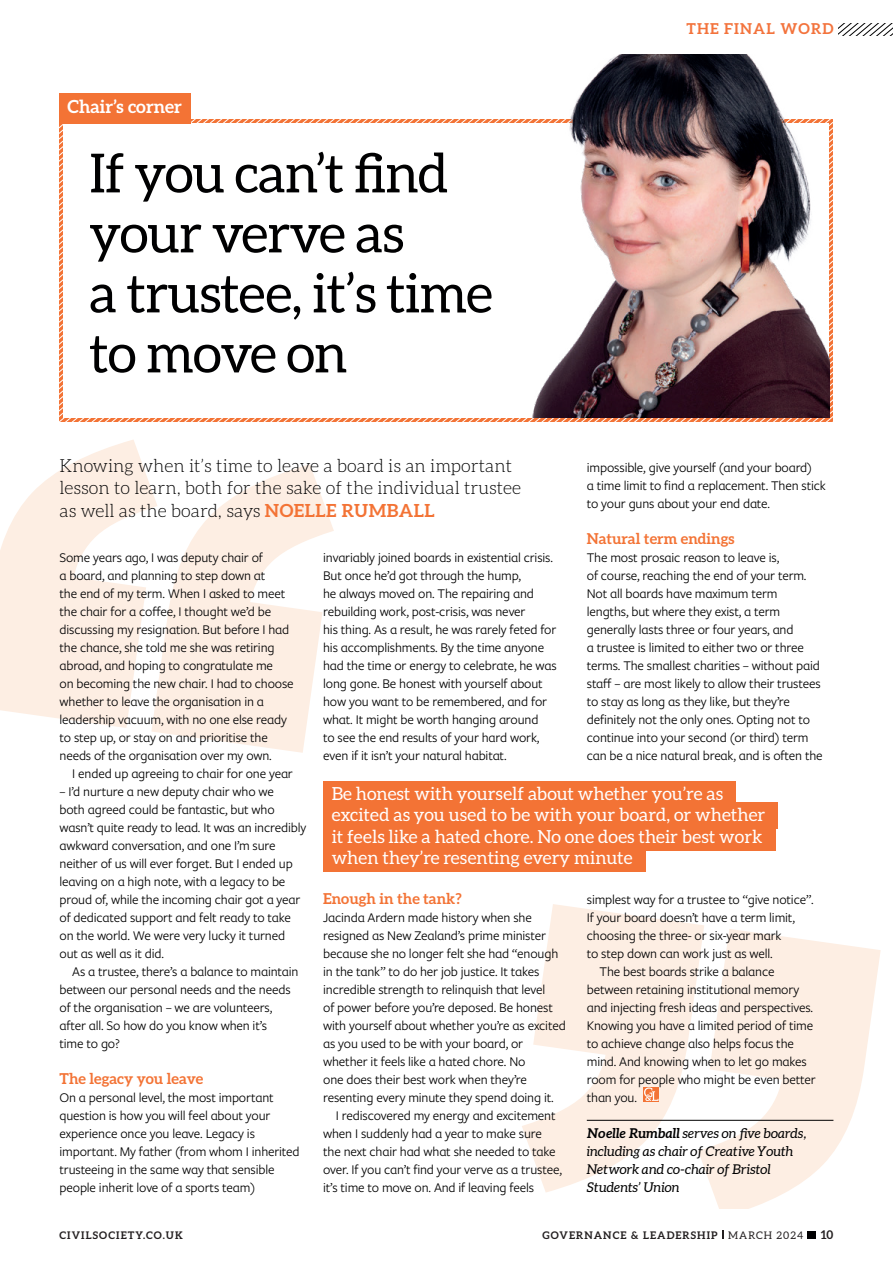
<style>
.page{position:relative;width:893px;height:1263px;background:#fff}
.page>*{position:absolute;margin:0;border:0;box-sizing:border-box;transform-origin:0 0}
.t1{font:54px/60px "Aleo";letter-spacing:-.02em;color:#000001}
.t2{font:18px/21.6px "Aleo";color:#fff}
.t3{font:300 18px/22.5px "Aleo";color:#000001}
.t4{font:700 18px "Aleo";color:#fff}
.t5{font:700 15px "Aleo";color:#f37335}
.t6{font:700 15px "Aleo";letter-spacing:.07em;color:#f3733c}
.t7{font:13.8px/18px "Freight Sans Pro";letter-spacing:-.01em;color:#000001}
.t8{font:italic 13.5px/18px "Aleo";color:#000001}
.t9{font:700 12px "Aleo";color:#231f20}
.t10{font:700 12px "Aleo";color:#000001}
.t11{font:700 10.5px "Aleo";letter-spacing:.1em;color:#231f20}
.t12{font:700 10.5px "Aleo";letter-spacing:.1em;color:#000001}
.s1{font-weight:700;color:#f37335}
.s2{font-weight:700}
.s3{font-weight:400}
</style>
<div class="page">
<svg style="left:839px;top:24px;width:54px;height:12px"></svg>
<svg style="left:722px;top:1230px;width:2px;height:9px"></svg>
<div style="left:808px;top:1231px;width:8px;height:8px;background:#000001"></div>
<svg style="left:704px;top:929px;width:177px;height:280px;fill:#fdeee3"></svg>
<svg style="left:522px;top:904px;width:182px;height:288px;fill:#fdeee3"></svg>
<svg style="left:0;top:440px;width:151px;height:288px;fill:#fdeee3"></svg>
<svg style="left:151px;top:464px;width:183px;height:289px;fill:#fdeee3"></svg>
<svg style="left:59px;top:119px;width:770px;height:303px;background:#f6996c"></svg>
<div style="left:64px;top:123px;width:765px;height:295px;background:#fff"></div>
<hr style="left:587px;top:1120px;width:246px;height:1px;background:#000001">
<div style="left:643px;top:1087px;width:16px;height:15px;background:#f37335"></div>
<svg style="left:644px;top:1087px;width:14px;height:14px"></svg>
<div style="left:323px;top:781px;width:413px;height:26px;background:#f37335"></div>
<div style="left:323px;top:802px;width:455px;height:27px;background:#f37335"></div>
<div style="left:323px;top:824px;width:452px;height:26px;background:#f37335"></div>
<div style="left:323px;top:846px;width:322px;height:26px;background:#f37335"></div>
<img style="left:450px;top:54px;width:379px;height:364px">
<div style="left:59px;top:93px;width:132px;height:30px;background:#f37335"></div>
<h2 class="t4" style="left:68px;top:97px;width:116px">Chair’s corner</h2>
<h1 class="t1" style="left:89px;top:142px;width:405px">If you can’t find your verve as<br>a trustee, it’s time to move on</h1>
<p class="t6" style="left:686px;top:20px;width:148px">THE FINAL WORD</p>
<h2 class="t3" style="left:60px;top:454px;width:463px">Knowing when it’s time to leave a board is an important lesson to learn, both for the sake of the individual trustee as well as the board, says <span class="s1">NOELLE RUMBALL</span></h2>
<p class="t7" style="left:323px;top:547px;width:235px">invariably joined boards in existential crisis.<br>But once he’d got through the hump,<br>he always moved on. The repairing and rebuilding work, post-crisis, was never<br>his thing. As a result, he was rarely feted for his accomplishments. By the time anyone had the time or energy to celebrate, he was long gone. Be honest with yourself about how you want to be remembered, and for what. It might be worth hanging around<br>to see the end results of your hard work, even if it isn’t your natural habitat.</p>
<p class="t7" style="left:587px;top:457px;width:241px">impossible, give yourself (and your board)<br>a time limit to find a replacement. Then stick to your guns about your end date.</p>
<p class="t5" style="left:587px;top:529px;width:149px">Natural term endings</p>
<p class="t7" style="left:587px;top:547px;width:237px">The most prosaic reason to leave is,<br>of course, reaching the end of your term.<br>Not all boards have maximum term<br>lengths, but where they exist, a term generally lasts three or four years, and<br>a trustee is limited to either two or three terms. The smallest charities – without paid staff – are most likely to allow their trustees to stay as long as they like, but they’re definitely not the only ones. Opting not to continue into your second (or third) term can be a nice natural break, and is often the</p>
<p class="t7" style="left:60px;top:547px;width:236px">Some years ago, I was deputy chair of<br>a board, and planning to step down at<br>the end of my term. When I asked to meet the chair for a coffee, I thought we’d be discussing my resignation. But before I had the chance, she told me she was retiring abroad, and hoping to congratulate me<br>on becoming the new chair. I had to choose whether to leave the organisation in a leadership vacuum, with no one else ready to step up, or stay on and prioritise the needs of the organisation over my own.</p>
<p class="t7" style="left:72px;top:763px;width:222px">I ended up agreeing to chair for one year</p>
<p class="t7" style="left:60px;top:781px;width:248px">– I’d nurture a new deputy chair who we<br>both agreed could be fantastic, but who wasn’t quite ready to lead. It was an incredibly awkward conversation, and one I’m sure neither of us will ever forget. But I ended up leaving on a high note, with a legacy to be proud of, while the incoming chair got a year of dedicated support and felt ready to take on the world. We were very lucky it turned out as well as it did.</p>
<p class="t7" style="left:60px;top:961px;width:240px;text-indent:13px">As a trustee, there’s a balance to maintain between our personal needs and the needs of the organisation – we are volunteers, after all. So how do you know when it’s<br>time to go?</p>
<p class="t5" style="left:60px;top:1069px;width:145px">The legacy you leave</p>
<p class="t7" style="left:60px;top:1087px;width:242px">On a personal level, the most important question is how you will feel about your experience once you leave. Legacy is important. My father (from whom I inherited trusteeing in the same way that sensible people inherit love of a sports team)</p>
<h2 class="t2" style="left:332px;top:782px;width:435px">Be honest with yourself about whether you’re as excited as you used to be with your board, or whether it feels like a hated chore. No one does their best work when they’re resenting every minute</h2>
<p class="t5" style="left:323px;top:889px;width:140px">Enough in the tank?</p>
<p class="t7" style="left:323px;top:907px;width:210px">Jacinda Ardern made history when she</p>
<p class="t7" style="left:323px;top:925px;width:224px">resigned as New Zealand’s prime minister</p>
<p class="t7" style="left:323px;top:943px;width:237px">because she no longer felt she had “enough</p>
<p class="t7" style="left:323px;top:961px;width:218px">in the tank” to do her job justice. It takes</p>
<p class="t7" style="left:323px;top:979px;width:224px">incredible strength to relinquish that level</p>
<p class="t7" style="left:323px;top:997px;width:231px">of power before you’re deposed. Be honest</p>
<p class="t7" style="left:323px;top:1015px;width:244px">with yourself about whether you’re as excited</p>
<p class="t7" style="left:323px;top:1033px;width:202px">as you used to be with your board, or</p>
<p class="t7" style="left:323px;top:1051px;width:204px">whether it feels like a hated chore. No</p>
<p class="t7" style="left:323px;top:1069px;width:205px">one does their best work when they’re</p>
<p class="t7" style="left:323px;top:1087px;width:232px">resenting every minute they spend doing it.</p>
<p class="t7" style="left:336px;top:1105px;width:221px">I rediscovered my energy and excitement</p>
<p class="t7" style="left:323px;top:1123px;width:220px">when I suddenly had a year to make sure</p>
<p class="t7" style="left:323px;top:1141px;width:234px">the next chair had what she needed to take</p>
<p class="t7" style="left:323px;top:1159px;width:240px">over. If you can’t find your verve as a trustee,</p>
<p class="t7" style="left:323px;top:1177px;width:212px">it’s time to move on. And if leaving feels</p>
<p class="t7" style="left:587px;top:889px;width:228px">simplest way for a trustee to “give notice”.</p>
<p class="t7" style="left:587px;top:907px;width:210px">If your board doesn’t have a term limit,</p>
<p class="t7" style="left:587px;top:925px;width:196px">choosing the three- or six-year mark</p>
<p class="t7" style="left:587px;top:943px;width:187px">to step down can work just as well.</p>
<p class="t7" style="left:600px;top:961px;width:176px">The best boards strike a balance</p>
<p class="t7" style="left:587px;top:979px;width:214px">between retaining institutional memory</p>
<p class="t7" style="left:587px;top:997px;width:228px">and injecting fresh ideas and perspectives.</p>
<p class="t7" style="left:587px;top:1015px;width:228px">Knowing you have a limited period of time</p>
<p class="t7" style="left:587px;top:1033px;width:209px">to achieve change also helps focus the</p>
<p class="t7" style="left:587px;top:1051px;width:222px">mind. And knowing when to let go makes</p>
<p class="t7" style="left:587px;top:1069px;width:230px">room for people who might be even better</p>
<p class="t7" style="left:587px;top:1087px;width:52px">than you.</p>
<p class="t8" style="left:587px;top:1124px;width:221px"><span class="s2">Noelle Rumball</span> serves on five boards, including as chair of Creative Youth<br>Network and co-chair of Bristol<br>Students’ Union</p>
<p class="t11" style="left:60px;top:1229px;width:125px">CIVILSOCIETY.CO.UK</p>
<p class="t11" style="left:542px;top:1229px;width:262px">GOVERNANCE &amp; LEADERSHIP <span class="s3">MARCH 2024</span></p>
<p class="t9" style="left:821px;top:1228px;width:14px">10</p>
<p class="t10" style="left:60px;top:1228px;width:15px">10</p>
<p class="t12" style="left:709px;top:1229px;width:125px">CIVILSOCIETY.CO.UK</p>
</div>
